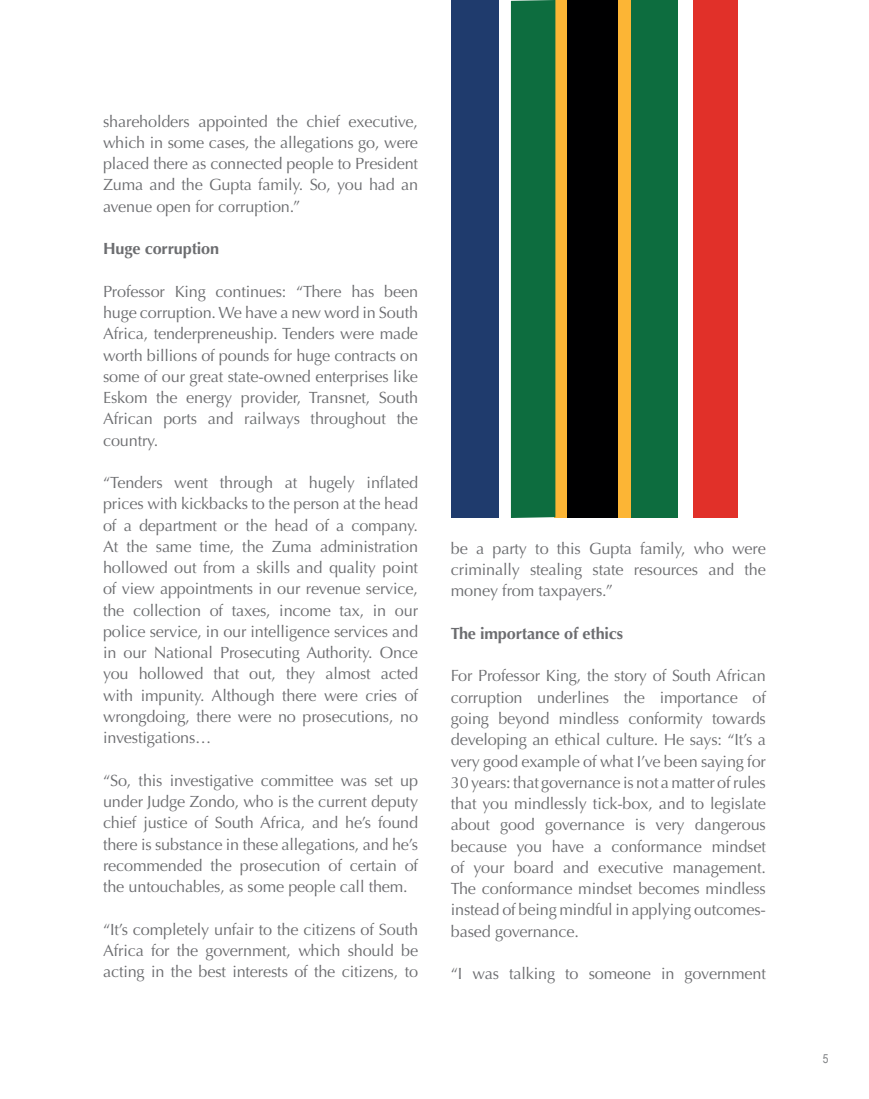
<style>
.page{position:relative;width:869px;height:1099px;background:#fff}
.page>*{position:absolute;margin:0;border:0;box-sizing:border-box;transform-origin:0 0}
.t1{font:16.25px/21.2px "Optima";letter-spacing:-.01em;color:#6c6d70;text-align:justify}
.t2{font:700 16.25px "Optima";letter-spacing:-.01em;color:#6c6d70}
.t3{font:12.5px "Arial Narrow";color:#808285}
</style>
<div class="page">
<div style="left:566px;top:1px;width:52px;height:517px;background:#000001"></div>
<div style="left:554px;top:1px;width:12px;height:517px;background:#fcb535"></div>
<div style="left:450px;top:1px;width:48px;height:517px;background:#1f3b6d"></div>
<div style="left:692px;top:1px;width:45px;height:517px;background:#e13029"></div>
<div style="left:618px;top:1px;width:13px;height:517px;background:#fcb535"></div>
<svg style="left:510px;top:0;width:45px;height:518px;background:#267c53"></svg>
<div style="left:631px;top:0;width:46px;height:518px;background:#0d6d3f"></div>
<p class="t1" style="left:103px;top:111px;width:316px">shareholders appointed the chief executive, which in some cases, the allegations go, were placed there as connected people to President Zuma and the Gupta family. So, you had an avenue open for corruption.”</p>
<p class="t2" style="left:103px;top:239px;width:118px">Huge corruption</p>
<p class="t1" style="left:103px;top:281px;width:316px">Professor King continues: “There has been huge corruption. We have a new word in South Africa, tenderpreneuship. Tenders were made worth billions of pounds for huge contracts on some of our great state-owned enterprises like Eskom the energy provider, Transnet, South African ports and railways throughout the country.</p>
<p class="t1" style="left:103px;top:472px;width:316px">“Tenders went through at hugely inflated prices with kickbacks to the person at the head of a department or the head of a company.<br>At the same time, the Zuma administration hollowed out from a skills and quality point of view appointments in our revenue service, the collection of taxes, income tax, in our police service, in our intelligence services and in our National Prosecuting Authority. Once you hollowed that out, they almost acted with impunity. Although there were cries of wrongdoing, there were no prosecutions, no investigations…</p>
<p class="t1" style="left:103px;top:769px;width:316px">“So, this investigative committee was set up under Judge Zondo, who is the current deputy chief justice of South Africa, and he’s found there is substance in these allegations, and he’s recommended the prosecution of certain of the untouchables, as some people call them.</p>
<p class="t1" style="left:103px;top:918px;width:316px">“It’s completely unfair to the citizens of South Africa for the government, which should be acting in the best interests of the citizens, to</p>
<p class="t1" style="left:450px;top:538px;width:316px">be a party to this Gupta family, who were criminally stealing state resources and the money from taxpayers.”</p>
<p class="t2" style="left:450px;top:624px;width:174px">The importance of ethics</p>
<p class="t1" style="left:450px;top:665px;width:316px">For Professor King, the story of South African corruption underlines the importance of going beyond mindless conformity towards developing an ethical culture. He says: “It’s a very good example of what I’ve been saying for 30 years: that governance is not a matter of rules that you mindlessly tick-box, and to legislate about good governance is very dangerous because you have a conformance mindset of your board and executive management.<br>The conformance mindset becomes mindless instead of being mindful in applying outcomes&shy;based governance.</p>
<p class="t1" style="left:450px;top:963px;width:316px">“I was talking to someone in government</p>
<p class="t3" style="left:822px;top:1049px;width:7px">5</p>
</div>
